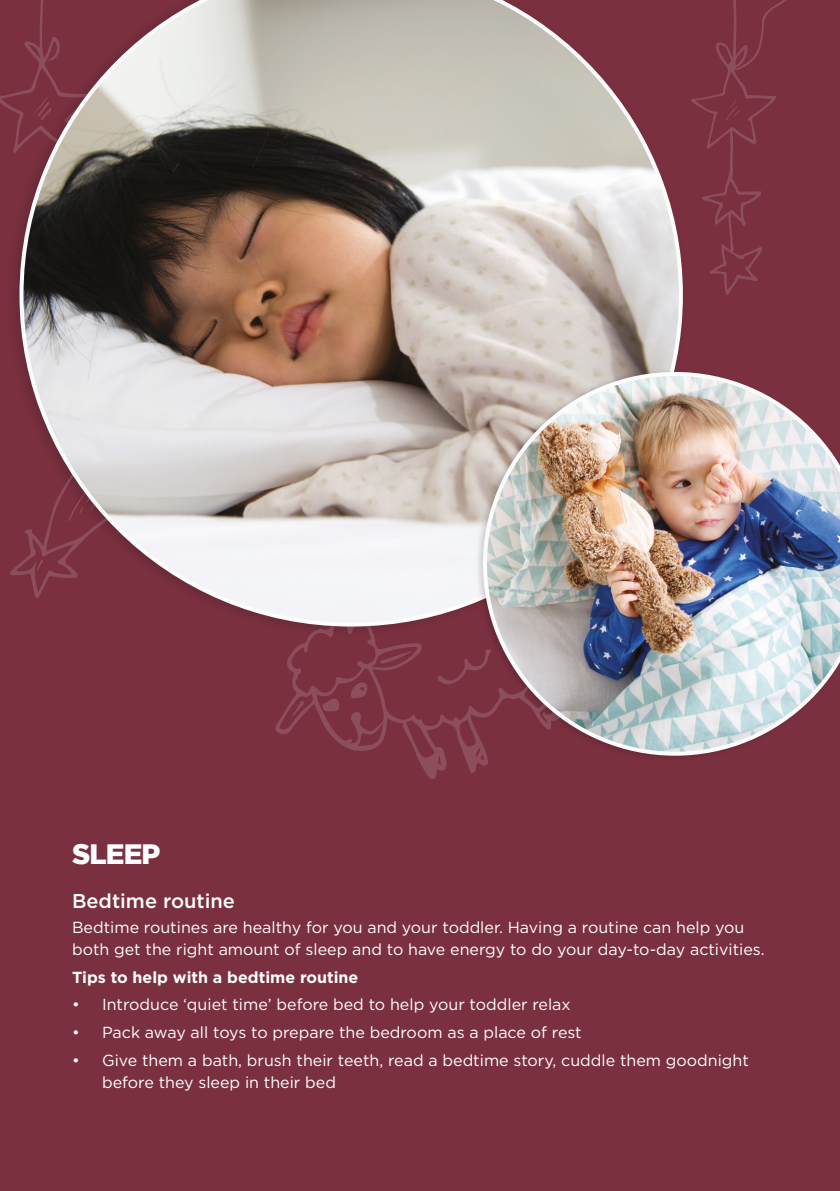
<style>
.page{position:relative;width:840px;height:1191px;background:#fff}
.page>*{position:absolute;margin:0;border:0;box-sizing:border-box;transform-origin:0 0}
.t1{font:900 28px "Gotham HTF";letter-spacing:-.03em;color:#fff}
.t2{font:500 20px "Gotham";color:#fff}
.t3{font:16px/22px "Gotham";color:#fff}
.t4{font:700 16px "Gotham";color:#fff}
</style>
<div class="page">
<div style="left:0;top:0;width:839px;height:1191px;background:#7a303f"></div>
<svg style="left:275px;top:638px;width:213px;height:141px"></svg>
<svg style="left:436px;top:649px;width:39px;height:36px"></svg>
<svg style="left:350px;top:682px;width:18px;height:18px"></svg>
<svg style="left:321px;top:697px;width:18px;height:15px"></svg>
<svg style="left:379px;top:651px;width:34px;height:13px"></svg>
<svg style="left:291px;top:700px;width:13px;height:18px"></svg>
<svg style="left:19px;top:0;width:663px;height:626px;background:#ae9b97"></svg>
<div style="left:475px;top:368px;width:364px;height:393px;background:#000;opacity:.15"></div>
<img style="left:482px;top:372px;width:357px;height:383px">
<svg style="left:691px;top:0;width:96px;height:295px"></svg>
<h1 class="t1" style="left:72px;top:837px;width:90px">SLEEP</h1>
<p class="t2" style="left:72px;top:888px;width:164px">Bedtime routine</p>
<p class="t3" style="left:72px;top:916px;width:694px">Bedtime routines are healthy for you and your toddler. Having a routine can help you both get the right amount of sleep and to have energy to do your day-to-day activities.</p>
<p class="t4" style="left:72px;top:966px;width:287px">Tips to help with a bedtime routine</p>
<p class="t3" style="left:72px;top:993px;width:500px">• Introduce ‘quiet time’ before bed to help your toddler relax</p>
<p class="t3" style="left:72px;top:1021px;width:511px">• Pack away all toys to prepare the bedroom as a place of rest</p>
<p class="t3" style="left:102px;top:1048px;width:648px;text-indent:-30px">• Give them a bath, brush their teeth, read a bedtime story, cuddle them goodnight before they sleep in their bed</p>
</div>
